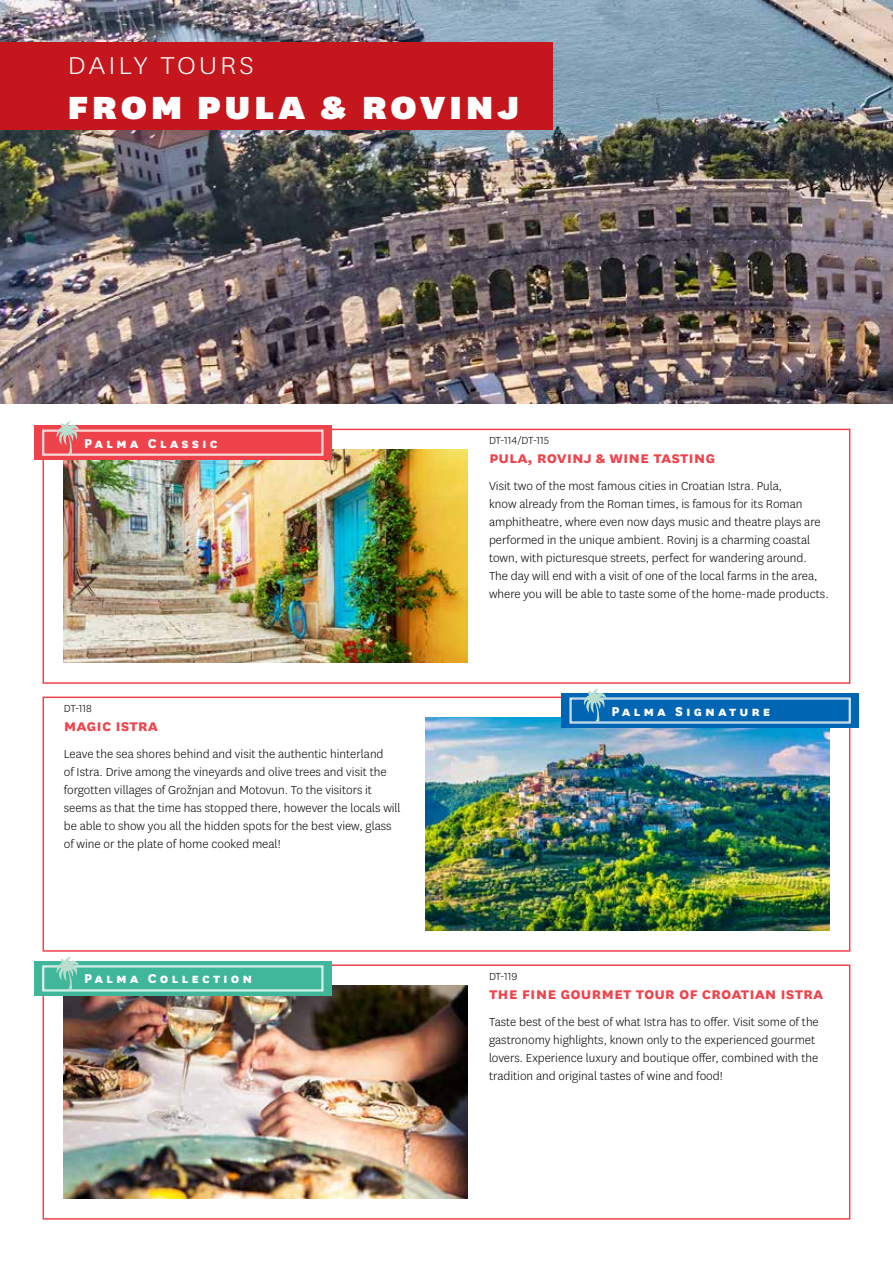
<style>
.page{position:relative;width:893px;height:1263px;background:#fff}
.page>*{position:absolute;margin:0;border:0;box-sizing:border-box;transform-origin:0 0}
.t1{font:900 37.5px "National";letter-spacing:.1em;color:#fff;scale:1.09 1}
.t2{font:300 28.5px "National";letter-spacing:.1em;color:#fff;scale:1.09 1}
.t3{font:700 18px "National";color:#ef434c}
.t4{font:800 15px "National";letter-spacing:.2em;color:#fff}
.t5{font:300 13.5px/18px "National";color:#000}
.t6{font:300 12px "National";color:#000}
</style>
<div class="page">
<div style="left:43px;top:964px;width:807px;height:255px;border:2px solid #ef434c"></div>
<div style="left:43px;top:696px;width:807px;height:256px;border:2px solid #ef434c"></div>
<div style="left:43px;top:429px;width:807px;height:255px;border:2px solid #ef434c"></div>
<img style="left:0;top:0;width:893px;height:404px">
<div style="left:0;top:43px;width:553px;height:87px;background:#c4161c"></div>
<img style="left:64px;top:450px;width:404px;height:212px">
<img style="left:425px;top:718px;width:404px;height:212px">
<img style="left:64px;top:986px;width:404px;height:212px">
<div style="left:34px;top:426px;width:298px;height:34px;background:#ef434c"></div>
<svg style="left:42px;top:421px;width:281px;height:35px"></svg>
<svg style="left:561px;top:693px;width:298px;height:34px;background:#1874ba"></svg>
<svg style="left:570px;top:689px;width:281px;height:34px;background:#3a89c3"></svg>
<svg style="left:34px;top:961px;width:298px;height:34px;background:#4fbba2"></svg>
<svg style="left:42px;top:957px;width:281px;height:34px;background:#6bc6b0"></svg>
<h2 class="t2" style="left:68px;top:48px;width:172px">DAILY TOURS</h2>
<h1 class="t1" style="left:68px;top:82px;width:415px">FROM PULA &amp; ROVINJ</h1>
<p class="t4" style="left:84px;top:432px;width:135px">Palma Classic</p>
<p class="t6" style="left:489px;top:433px;width:62px">DT-114/DT-115</p>
<h3 class="t3" style="left:489px;top:445px;width:228px">pula, rovinj &amp; wine tasting</h3>
<p class="t5" style="left:489px;top:476px;width:341px">Visit two of the most famous cities in Croatian Istra. Pula,<br>know already from the Roman times, is famous for its Roman amphitheatre, where even now days music and theatre plays are performed in the unique ambient. Rovinj is a charming coastal town, with picturesque streets, perfect for wandering around.<br>The day will end with a visit of one of the local farms in the area, where you will be able to taste some of the home-made products.</p>
<p class="t6" style="left:64px;top:700px;width:30px">DT-118</p>
<p class="t4" style="left:611px;top:700px;width:161px">Palma Signature</p>
<p class="t4" style="left:675px;top:700px;width:71px">Classic</p>
<h3 class="t3" style="left:64px;top:713px;width:96px">magic istra</h3>
<p class="t5" style="left:64px;top:744px;width:338px">Leave the sea shores behind and visit the authentic hinterland<br>of Istra. Drive among the vineyards and olive trees and visit the forgotten villages of Grožnjan and Motovun. To the visitors it seems as that the time has stopped there, however the locals will be able to show you all the hidden spots for the best view, glass of wine or the plate of home cooked meal!</p>
<p class="t4" style="left:148px;top:968px;width:97px">Signature</p>
<p class="t4" style="left:84px;top:968px;width:170px">Palma Collection</p>
<p class="t6" style="left:489px;top:968px;width:30px">DT-119</p>
<h3 class="t3" style="left:489px;top:981px;width:336px">the fine gourmet tour of croatian istra</h3>
<p class="t5" style="left:489px;top:1012px;width:331px">Taste best of the best of what Istra has to offer. Visit some of the gastronomy highlights, known only to the experienced gourmet lovers. Experience luxury and boutique offer, combined with the tradition and original tastes of wine and food!</p>
</div>
